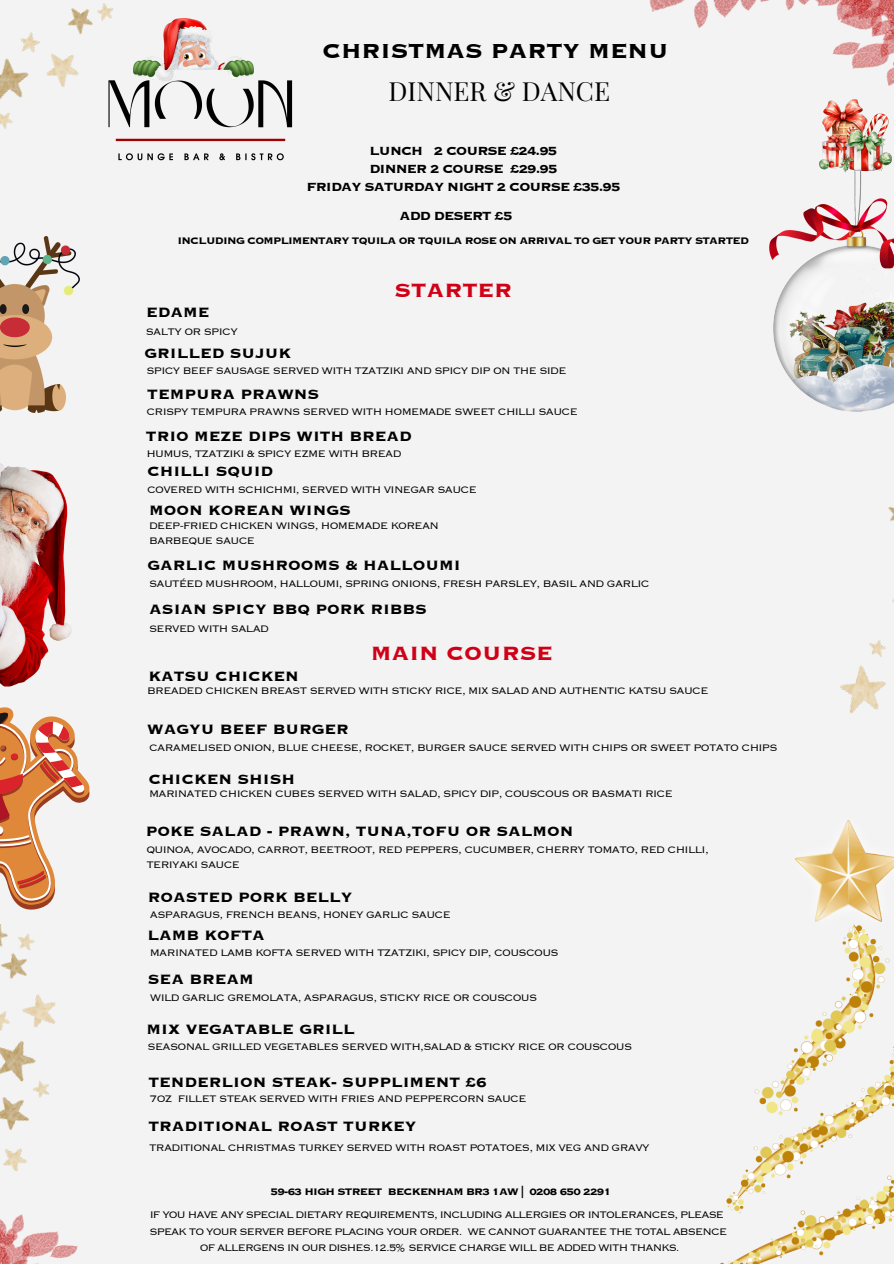
<style>
.page{position:relative;width:894px;height:1264px;background:#fff}
.page>*{position:absolute;margin:0;border:0;box-sizing:border-box;transform-origin:0 0}
.t1{font:26.25px "Copperplate Gothic LT Pro 33 BC";color:#000}
.t2{font:26.25px "Playfair Display";color:#000}
.t3{font:24.9px "Copperplate Gothic LT Pro 33 BC";color:#d00016}
.t4{font:17.55px "Copperplate Gothic LT Pro 33 BC";color:#000}
.t5{font:15.3px/18px "Copperplate Gothic LT Pro 33 BC";letter-spacing:-.055em;color:#000;text-align:center}
.t6{font:12.3px/15.1px "Copperplate Gothic LT Pro 32 BC";letter-spacing:-.055em;color:#000}
.t7{font:12.3px "Copperplate Gothic LT Pro 32 BC";letter-spacing:-.075em;color:#000}
.t8{font:12.3px "Copperplate Gothic LT Pro 33 BC";letter-spacing:-.055em;color:#000}
</style>
<div class="page">
<div style="left:0;top:0;width:893px;height:1263px;background:#f3f3f3"></div>
<img style="left:0;top:1214px;width:78px;height:49px">
<img style="left:141px;top:18px;width:107px;height:45px">
<img style="left:248px;top:0;width:645px;height:160px">
<img style="left:141px;top:63px;width:184px;height:98px">
<img style="left:840px;top:507px;width:53px;height:206px">
<img style="left:0;top:924px;width:56px;height:248px">
<img style="left:0;top:3px;width:141px;height:158px">
<img style="left:769px;top:160px;width:124px;height:252px">
<img style="left:721px;top:819px;width:172px;height:444px">
<img style="left:819px;top:99px;width:72px;height:73px">
<svg style="left:0;top:707px;width:89px;height:202px"></svg>
<img style="left:0;top:237px;width:79px;height:175px">
<img style="left:0;top:463px;width:72px;height:224px">
<h2 class="t1" style="left:322px;top:39px;width:348px">CHRISTMAS PARTY MENU</h2>
<p class="t2" style="left:388px;top:73px;width:223px">DINNER &amp; DANCE</p>
<p class="t5" style="left:306px;top:142px;width:315px">LUNCH 2 COURSE £24.95<br>DINNER 2 COURSE £29.95<br>FRIDAY SATURDAY NIGHT 2 COURSE £35.95</p>
<p class="t5" style="left:399px;top:208px;width:114px">ADD DESERT £5</p>
<h2 class="t8" style="left:177px;top:235px;width:573px">INCLUDING COMPLIMENTARY TQUILA OR TQUILA ROSE ON ARRIVAL TO GET YOUR PARTY STARTED</h2>
<h2 class="t4" style="left:146px;top:304px;width:65px">EDAME</h2>
<h2 class="t6" style="left:146px;top:325px;width:94px">SALTY OR SPICY</h2>
<p class="t3" style="left:394px;top:278px;width:119px">STARTER</p>
<p class="t4" style="left:144px;top:345px;width:148px">GRILLED SUJUK</p>
<p class="t6" style="left:146px;top:364px;width:421px">SPICY BEEF SAUSAGE SERVED WITH TZATZIKI AND SPICY DIP ON THE SIDE</p>
<p class="t4" style="left:147px;top:386px;width:173px">TEMPURA PRAWNS</p>
<p class="t6" style="left:146px;top:405px;width:433px">CRISPY TEMPURA PRAWNS SERVED WITH HOMEMADE SWEET CHILLI SAUCE</p>
<p class="t4" style="left:146px;top:428px;width:267px">TRIO MEZE DIPS WITH BREAD</p>
<h2 class="t6" style="left:146px;top:446px;width:257px">HUMUS, TZATZIKI &amp; SPICY EZME WITH BREAD</h2>
<p class="t4" style="left:147px;top:463px;width:128px">CHILLI SQUID</p>
<p class="t6" style="left:147px;top:483px;width:331px">COVERED WITH SCHICHMI, SERVED WITH VINEGAR SAUCE</p>
<p class="t4" style="left:149px;top:502px;width:203px">MOON KOREAN WINGS</p>
<h2 class="t6" style="left:149px;top:519px;width:291px">DEEP-FRIED CHICKEN WINGS, HOMEMADE KOREAN<br>BARBEQUE SAUCE</h2>
<p class="t4" style="left:147px;top:557px;width:314px">GARLIC MUSHROOMS &amp; HALLOUMI</p>
<p class="t6" style="left:149px;top:576px;width:502px">SAUTÉED MUSHROOM, HALLOUMI, SPRING ONIONS, FRESH PARSLEY, BASIL AND GARLIC</p>
<h2 class="t4" style="left:149px;top:601px;width:279px">ASIAN SPICY BBQ PORK RIBBS</h2>
<p class="t6" style="left:149px;top:621px;width:121px">SERVED WITH SALAD</p>
<h2 class="t4" style="left:148px;top:668px;width:152px">KATSU CHICKEN</h2>
<p class="t6" style="left:147px;top:683px;width:562px">BREADED CHICKEN BREAST SERVED WITH STICKY RICE, MIX SALAD AND AUTHENTIC KATSU SAUCE</p>
<h2 class="t4" style="left:147px;top:721px;width:203px">WAGYU BEEF BURGER</h2>
<p class="t6" style="left:149px;top:740px;width:630px">CARAMELISED ONION, BLUE CHEESE, ROCKET, BURGER SAUCE SERVED WITH CHIPS OR SWEET POTATO CHIPS</p>
<h2 class="t3" style="left:371px;top:641px;width:183px">MAIN COURSE</h2>
<h2 class="t4" style="left:148px;top:771px;width:148px">CHICKEN SHISH</h2>
<p class="t6" style="left:149px;top:787px;width:525px">MARINATED CHICKEN CUBES SERVED WITH SALAD, SPICY DIP, COUSCOUS OR BASMATI RICE</p>
<h1 class="t4" style="left:146px;top:823px;width:429px">POKE SALAD - PRAWN, TUNA,TOFU OR SALMON</h1>
<h2 class="t6" style="left:146px;top:842px;width:563px">QUINOA, AVOCADO, CARROT, BEETROOT, RED PEPPERS, CUCUMBER, CHERRY TOMATO, RED CHILLI,<br>TERIYAKI SAUCE</h2>
<h2 class="t4" style="left:148px;top:888px;width:206px">ROASTED PORK BELLY</h2>
<p class="t6" style="left:150px;top:908px;width:302px">ASPARAGUS, FRENCH BEANS, HONEY GARLIC SAUCE</p>
<h2 class="t4" style="left:147px;top:927px;width:119px">LAMB KOFTA</h2>
<p class="t6" style="left:150px;top:945px;width:410px">MARINATED LAMB KOFTA SERVED WITH TZATZIKI, SPICY DIP, COUSCOUS</p>
<h2 class="t4" style="left:148px;top:971px;width:107px">SEA BREAM</h2>
<p class="t6" style="left:150px;top:990px;width:389px">WILD GARLIC GREMOLATA, ASPARAGUS, STICKY RICE OR COUSCOUS</p>
<p class="t4" style="left:146px;top:1021px;width:210px">MIX VEGATABLE GRILL</p>
<h2 class="t6" style="left:147px;top:1039px;width:486px">SEASONAL GRILLED VEGETABLES SERVED WITH,SALAD &amp; STICKY RICE OR COUSCOUS</h2>
<h2 class="t4" style="left:148px;top:1073px;width:340px">TENDERLION STEAK- SUPPLIMENT £6</h2>
<p class="t6" style="left:150px;top:1091px;width:378px">7OZ FILLET STEAK SERVED WITH FRIES AND PEPPERCORN SAUCE</p>
<p class="t4" style="left:148px;top:1117px;width:269px">TRADITIONAL ROAST TURKEY</p>
<p class="t6" style="left:149px;top:1140px;width:502px">TRADITIONAL CHRISTMAS TURKEY SERVED WITH ROAST POTATOES, MIX VEG AND GRAVY</p>
<h1 class="t8" style="left:270px;top:1186px;width:342px">59-63 HIGH STREET BECKENHAM BR3 1AW | 0208 650 2291</h1>
<h2 class="t7" style="left:150px;top:1209px;width:575px">IF YOU HAVE ANY SPECIAL DIETARY REQUIREMENTS, INCLUDING ALLERGIES OR INTOLERANCES, PLEASE</h2>
<p class="t7" style="left:149px;top:1225px;width:579px">SPEAK TO YOUR SERVER BEFORE PLACING YOUR ORDER. WE CANNOT GUARANTEE THE TOTAL ABSENCE</p>
<p class="t7" style="left:200px;top:1241px;width:481px">OF ALLERGENS IN OUR DISHES.12.5% SERVICE CHARGE WILL BE ADDED WITH THANKS.</p>
</div>
